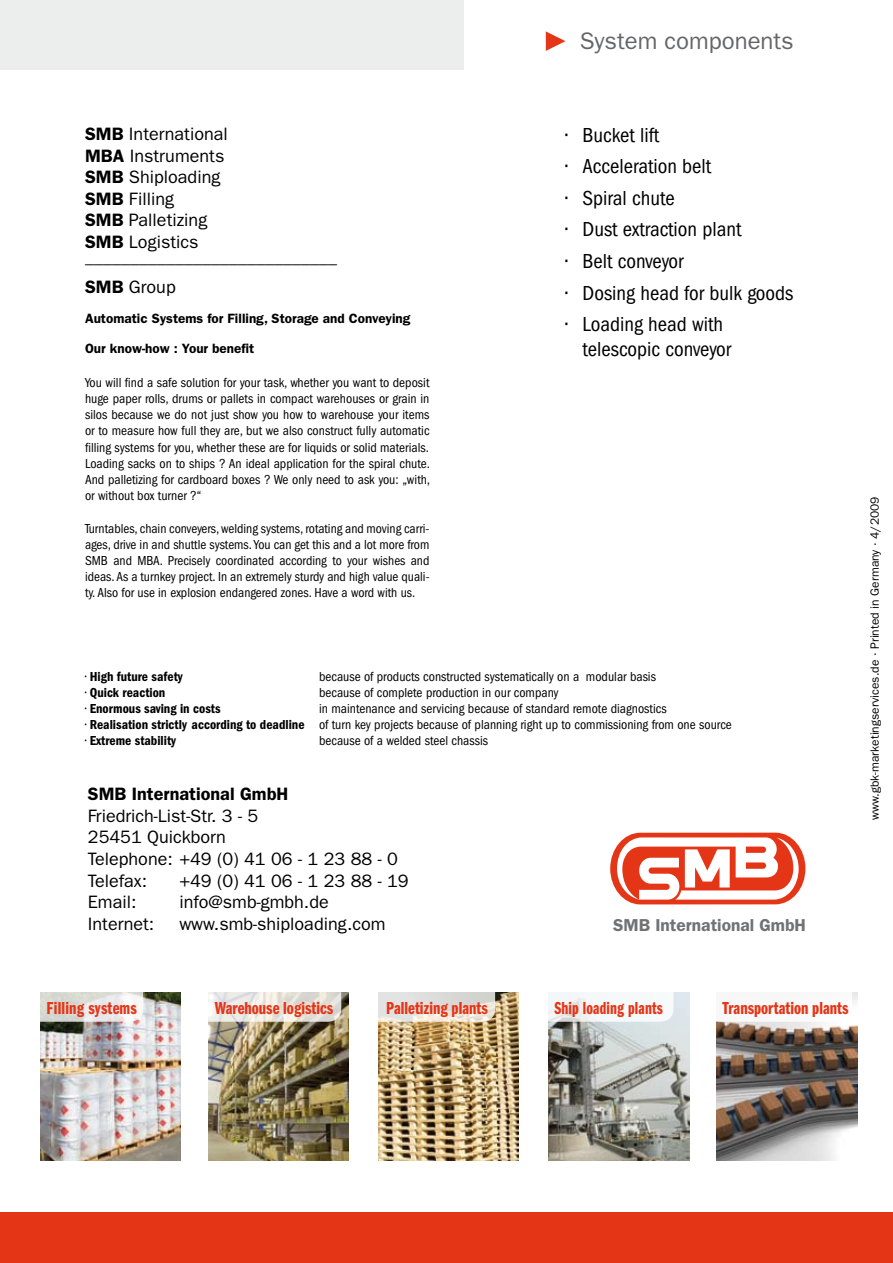
<style>
.page{position:relative;width:893px;height:1263px;background:#fff}
.page>*{position:absolute;margin:0;border:0;box-sizing:border-box;transform-origin:0 0}
.t1{font:24px "ITC Franklin Gothic Std";color:#646567}
.t2{font:condensed 21px/25.2px "ITC Franklin Gothic Std";color:#000}
.t3{font:18px/21.6px "ITC Franklin Gothic Std";color:#000}
.t4{font:18px "ITC Franklin Gothic Std Dm Cp";color:#e53517}
.t5{font:600 18px/30px "ITC Franklin Gothic Std";color:#000}
.t6{font:18px "ITC Franklin Gothic Std Dm Cp";color:#e53517;scale:.94 1}
.t7{font:600 17.25px "ITC Franklin Gothic Std";color:#707173}
.t8{font:condensed 13.5px/16.2px "ITC Franklin Gothic Std";color:#000;text-align:justify}
.t9{font:13.5px "ITC Franklin Gothic Std Dm Cd";color:#000}
.t10{font:600 13.5px "ITC Franklin Gothic Std";color:#000}
.t11{font:12px "ITC Franklin Gothic Std";color:#000}
.s1{font-weight:600}
.s2{font-weight:400}
.s3{font-family:"ITC Franklin Gothic Std";font-stretch:condensed}
.s4{font-family:"ITC Franklin Gothic Std Dm Cd";font-stretch:normal}
</style>
<div class="page">
<div style="left:0;top:1213px;width:893px;height:50px;background:#e53517"></div>
<div style="left:0;top:0;width:463px;height:70px;background:#eceded"></div>
<svg style="left:610px;top:833px;width:195px;height:71px"></svg>
<img style="left:378px;top:993px;width:141px;height:168px">
<img style="left:717px;top:993px;width:140px;height:168px">
<img style="left:208px;top:993px;width:140px;height:168px">
<img style="left:549px;top:993px;width:140px;height:168px">
<img style="left:40px;top:993px;width:141px;height:168px">
<svg style="left:363px;top:971px;width:132px;height:51px"></svg>
<div style="left:705px;top:971px;width:147px;height:51px;background:#fff;border-radius:13px"></div>
<svg style="left:196px;top:971px;width:145px;height:51px"></svg>
<svg style="left:534px;top:971px;width:139px;height:51px"></svg>
<svg style="left:26px;top:971px;width:117px;height:51px"></svg>
<svg style="left:546px;top:31px;width:19px;height:20px"></svg>
<h1 class="t1" style="left:580px;top:27px;width:216px">System components</h1>
<h3 class="t3" style="left:85px;top:123px;width:144px"><span class="s1">SMB</span> International<br><span class="s1">MBA</span> Instruments<br><span class="s1">SMB</span> Shiploading<br><span class="s1">SMB</span> Filling<br><span class="s1">SMB</span> Palletizing<br><span class="s1">SMB</span> Logistics</h3>
<h3 class="t5" style="left:85px;top:242px;width:254px">____________________________<br>SMB <span class="s2">Group</span></h3>
<p class="t10" style="left:85px;top:310px;width:327px">Automatic Systems for Filling, Storage and Conveying</p>
<p class="t10" style="left:85px;top:340px;width:171px">Our know-how : Your benefit</p>
<p class="t8" style="left:85px;top:374px;width:347px">You will find a safe solution for your task, whether you want to deposit huge paper rolls, drums or pallets in compact warehouses or grain in silos because we do not just show you how to warehouse your items or to measure how full they are, but we also construct fully automatic filling systems for you, whether these are for liquids or solid materials.<br>Loading sacks on to ships ? An ideal application for the spiral chute.<br>And palletizing for cardboard boxes ? We only need to ask you: „with, or without box turner ?“</p>
<p class="t8" style="left:85px;top:520px;width:346px">Turntables, chain conveyers, welding systems, rotating and moving carri&shy;ages, drive in and shuttle systems. You can get this and a lot more from SMB and MBA. Precisely coordinated according to your wishes and ideas. As a turnkey project. In an extremely sturdy and high value quali&shy;ty. Also for use in explosion endangered zones. Have a word with us.</p>
<h2 class="t2" style="left:566px;top:123px;width:95px">• Bucket lift</h2>
<h2 class="t2" style="left:566px;top:154px;width:147px">• Acceleration belt</h2>
<h2 class="t2" style="left:566px;top:186px;width:111px">• Spiral chute</h2>
<h2 class="t2" style="left:566px;top:217px;width:177px">• Dust extraction plant</h2>
<h2 class="t2" style="left:566px;top:249px;width:119px">• Belt conveyor</h2>
<h2 class="t2" style="left:566px;top:280px;width:229px">• Dosing head for bulk goods</h2>
<h2 class="t2" style="left:583px;top:312px;width:150px;text-indent:-17px">• Loading head with telescopic conveyor</h2>
<p class="t9" style="left:85px;top:668px;width:99px"><span class="s3">•</span> High future safety</p>
<p class="t8" style="left:319px;top:668px;width:338px">because of products constructed systematically on a modular basis</p>
<p class="t9" style="left:85px;top:685px;width:82px"><span class="s3">•</span> Quick reaction</p>
<p class="t8" style="left:319px;top:684px;width:241px">because of complete production in our company</p>
<p class="t9" style="left:85px;top:701px;width:137px"><span class="s3">•</span> Enormous saving in costs</p>
<p class="t8" style="left:319px;top:700px;width:349px">in maintenance and servicing because of standard remote diagnostics</p>
<p class="t8" style="left:85px;top:717px;width:648px">• <span class="s4">Realisation strictly according to deadline</span> of turn key projects because of planning right up to commissioning from one source</p>
<p class="t9" style="left:85px;top:733px;width:92px"><span class="s3">•</span> Extreme stability</p>
<p class="t8" style="left:319px;top:733px;width:171px">because of a welded steel chassis</p>
<h3 class="t5" style="left:88px;top:779px;width:202px">SMB International GmbH</h3>
<h3 class="t3" style="left:88px;top:805px;width:312px">Friedrich-List-Str. 3 - 5<br>25451 Quickborn<br>Telephone: +49 (0) 41 06 - 1 23 88 - 0<br>Telefax:</h3>
<h3 class="t3" style="left:179px;top:870px;width:231px">+49 (0) 41 06 - 1 23 88 - 19</h3>
<h3 class="t3" style="left:88px;top:891px;width:50px">Email:</h3>
<h3 class="t3" style="left:179px;top:891px;width:151px">info@smb-gmbh.de</h3>
<h3 class="t3" style="left:88px;top:913px;width:68px">Internet:</h3>
<h3 class="t3" style="left:179px;top:913px;width:208px">www.smb-shiploading.com</h3>
<p class="t7" style="left:613px;top:915px;width:194px">SMB International GmbH</p>
<p class="t11" style="left:868px;top:820px;width:325px;rotate:-90deg">www.gbk-marketingservices.de · Printed in Germany · 4/2009</p>
<h3 class="t4" style="left:46px;top:998px;width:92px">Filling systems</h3>
<h3 class="t4" style="left:215px;top:998px;width:120px">Warehouse logistics</h3>
<h3 class="t4" style="left:386px;top:998px;width:103px">Palletizing plants</h3>
<h3 class="t6" style="left:554px;top:998px;width:117px">Ship loading plants</h3>
<h3 class="t4" style="left:722px;top:998px;width:127px">Transportation plants</h3>
</div>
